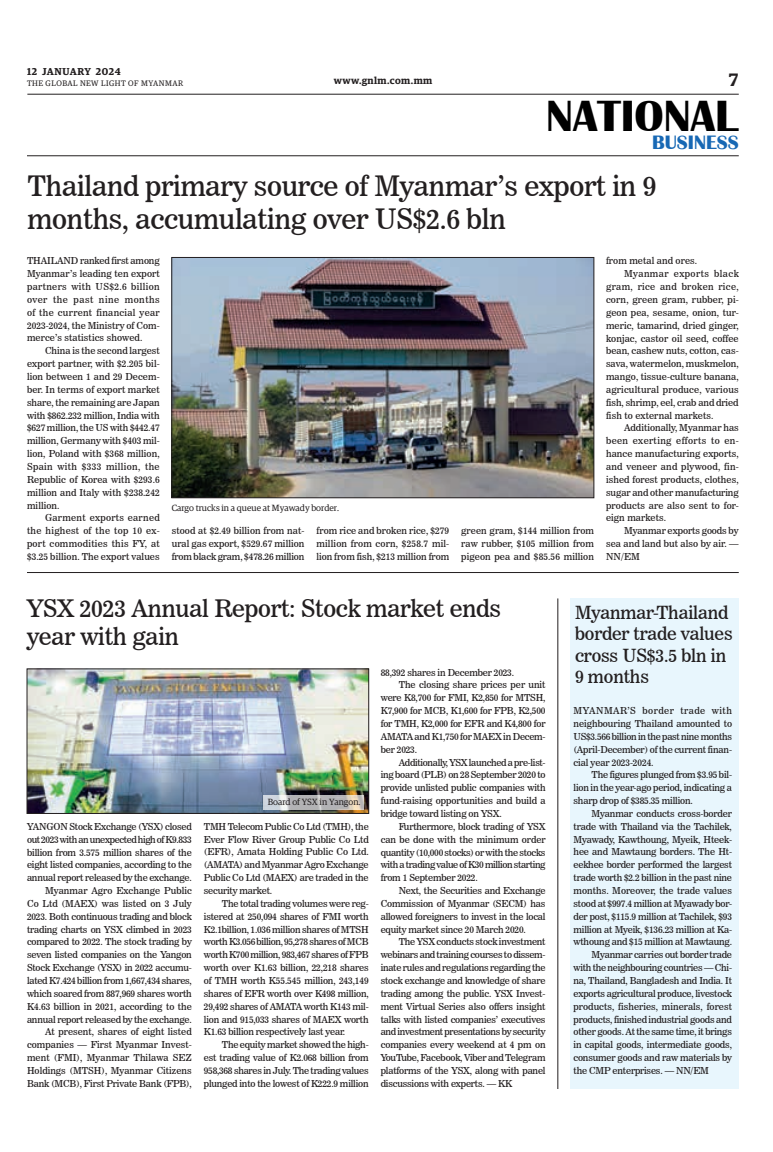
<style>
.page{position:relative;width:773px;height:1152px;background:#fff}
.page>*{position:absolute;margin:0;border:0;box-sizing:border-box;transform-origin:0 0}
.t1{font:700 45px "Britannic";color:#000}
._3_Clm_Head{font:28px/33.6px "News 706 BT Roman C";letter-spacing:-.01em;color:#231f20}
._2_Clm_Head{font:24px/28.8px "News 706 BT Roman C";letter-spacing:-.01em;color:#231f20}
.t2{font:700 20px "Britannic";color:#1768b4}
._2_Clm_Head-2{font:18px/21.6px "News 706 BT Roman C";letter-spacing:-.01em;color:#231f20}
.t3{font:600 18px "Guardian Egyp";color:#231f20}
.t4{font:600 10px "Guardian Egyp";letter-spacing:.045em;color:#231f20}
._2nd_Body{font:9.5px/12.9px "News 706 BT Roman C";letter-spacing:-.02em;color:#231f20;text-align:justify}
.Normal_Para{font:9.5px/12.9px "News 706 BT Roman C";letter-spacing:-.015em;color:#231f20;text-align:justify}
._2nd_Body-2{font:9.5px "News 706 BT Roman C";letter-spacing:.005em;color:#231f20}
.t5{font:9px "Guardian Egyp";color:#231f20}
.t6{font:8px "Guardian Egyp";letter-spacing:.06em;color:#231f20}
</style>
<div class="page">
<hr style="left:27px;top:94px;width:711px;height:1px;background:#231f20">
<hr style="left:27px;top:156px;width:711px;height:1px;background:#231f20">
<div style="left:570px;top:598px;width:168px;height:491px;background:#e8f6fd"></div>
<img style="left:174px;top:259px;width:418px;height:237px">
<div style="left:172px;top:257px;width:422px;height:241px;border:1px solid #231f20"></div>
<hr style="left:27px;top:572px;width:711px;height:1px;background:#231f20">
<hr style="left:557px;top:598px;width:1px;height:491px;background:#231f20">
<img style="left:29px;top:671px;width:338px;height:141px">
<div style="left:27px;top:669px;width:342px;height:145px;border:1px solid #231f20"></div>
<svg style="left:264px;top:795px;width:100px;height:14px"></svg>
<p class="t4" style="left:27px;top:64px;width:95px">12 JANUARY 2024</p>
<p class="t6" style="left:27px;top:78px;width:158px">THE GLOBAL NEW LIGHT OF MYANMAR</p>
<p class="t4" style="left:334px;top:73px;width:100px">www.gnlm.com.mm</p>
<h3 class="t3" style="left:729px;top:67px;width:11px">7</h3>
<h1 class="t1" style="left:546px;top:91px;width:193px">NATIONAL</h1>
<h3 class="t2" style="left:652px;top:131px;width:88px">BUSINESS</h3>
<p class="_3_Clm_Head" style="left:27px;top:169px;width:630px">Thailand primary source of Myanmar’s export in 9 months, accumulating over US$2.6 bln</p>
<p class="Normal_Para" style="left:27px;top:254px;width:134px">THAILAND ranked first among Myanmar’s leading ten export partners with US$2.6 billion over the past nine months of the current financial year 2023-2024, the Ministry of Com&shy;merce’s statistics showed.</p>
<p class="_2nd_Body" style="left:27px;top:344px;width:134px;text-indent:18px">China is the second largest export partner, with $2.205 bil&shy;lion between 1 and 29 Decem&shy;ber. In terms of export market share, the remaining are Japan with $862.232 million, India with $627 million, the US with $442.47 million, Germany with $403 mil&shy;lion, Poland with $368 million, Spain with $333 million, the Republic of Korea with $293.6 million and Italy with $238.242 million.</p>
<p class="_2nd_Body" style="left:27px;top:512px;width:134px;text-indent:18px">Garment exports earned the highest of the top 10 ex&shy;port commodities this FY, at $3.25 billion. The export values</p>
<p class="t5" style="left:172px;top:501px;width:169px">Cargo trucks in a queue at Myawady border.</p>
<p class="_2nd_Body" style="left:172px;top:524px;width:134px">stood at $2.49 billion from nat&shy;ural gas export, $529.67 million from black gram, $478.26 million</p>
<p class="_2nd_Body" style="left:316px;top:524px;width:134px">from rice and broken rice, $279 million from corn, $258.7 mil&shy;lion from fish, $213 million from</p>
<p class="_2nd_Body" style="left:461px;top:524px;width:134px">green gram, $144 million from raw rubber, $105 million from pigeon pea and $85.56 million</p>
<p class="_2nd_Body-2" style="left:606px;top:255px;width:93px">from metal and ores.</p>
<p class="_2nd_Body" style="left:606px;top:267px;width:134px;text-indent:18px">Myanmar exports black gram, rice and broken rice, corn, green gram, rubber, pi&shy;geon pea, sesame, onion, tur&shy;meric, tamarind, dried ginger, konjac, castor oil seed, coffee bean, cashew nuts, cotton, cas&shy;sava, watermelon, muskmelon, mango, tissue-culture banana, agricultural produce, various fish, shrimp, eel, crab and dried fish to external markets.</p>
<p class="_2nd_Body" style="left:606px;top:422px;width:134px;text-indent:18px">Additionally, Myanmar has been exerting efforts to en&shy;hance manufacturing exports, and veneer and plywood, fin&shy;ished forest products, clothes, sugar and other manufacturing products are also sent to for&shy;eign markets.</p>
<p class="_2nd_Body" style="left:606px;top:524px;width:134px;text-indent:18px">Myanmar exports goods by sea and land but also by air. — NN/EM</p>
<p class="_2_Clm_Head" style="left:27px;top:594px;width:475px">YSX 2023 Annual Report: Stock market ends year with gain</p>
<p class="_2_Clm_Head-2" style="left:575px;top:601px;width:159px">Myanmar-Thailand border trade values cross US$3.5 bln in<br>9 months</p>
<p class="_2nd_Body" style="left:381px;top:666px;width:135px">88,392 shares in December 2023.</p>
<p class="_2nd_Body" style="left:381px;top:679px;width:166px;text-indent:18px">The closing share prices per unit were K8,700 for FMI, K2,850 for MTSH, K7,900 for MCB, K1,600 for FPB, K2,500 for TMH, K2,000 for EFR and K4,800 for AMATA and K1,750 for MAEX in Decem&shy;ber 2023.</p>
<p class="_2nd_Body" style="left:381px;top:756px;width:166px;text-indent:18px">Additionally, YSX launched a pre-list&shy;ing board (PLB) on 28 September 2020 to provide unlisted public companies with fund-raising opportunities and build a bridge toward listing on YSX.</p>
<p class="_2nd_Body" style="left:381px;top:820px;width:166px;text-indent:18px">Furthermore, block trading of YSX can be done with the minimum order quantity (10,000 stocks) or with the stocks with a trading value of K30 million starting from 1 September 2022.</p>
<p class="_2nd_Body" style="left:381px;top:884px;width:166px;text-indent:18px">Next, the Securities and Exchange Commission of Myanmar (SECM) has allowed foreigners to invest in the local equity market since 20 March 2020.</p>
<p class="_2nd_Body" style="left:381px;top:936px;width:166px;text-indent:18px">The YSX conducts stock investment webinars and training courses to dissem&shy;inate rules and regulations regarding the stock exchange and knowledge of share trading among the public. YSX Invest&shy;ment Virtual Series also offers insight talks with listed companies’ executives and investment presentations by security companies every weekend at 4 pm on YouTube, Facebook, Viber and Telegram platforms of the YSX, along with panel discussions with experts. — KK</p>
<p class="Normal_Para" style="left:573px;top:704px;width:160px">MYANMAR’S border trade with neighbouring Thailand amounted to US$3.566 billion in the past nine months (April-December) of the current finan&shy;cial year 2023-2024.</p>
<p class="_2nd_Body" style="left:573px;top:768px;width:160px;text-indent:18px">The figures plunged from $3.95 bil&shy;lion in the year-ago period, indicating a sharp drop of $385.35 million.</p>
<p class="_2nd_Body" style="left:573px;top:807px;width:160px;text-indent:18px">Myanmar conducts cross-border trade with Thailand via the Tachilek, Myawady, Kawthoung, Myeik, Hteek&shy;hee and Mawtaung borders. The Ht&shy;eekhee border performed the largest trade worth $2.2 billion in the past nine months. Moreover, the trade values stood at $997.4 million at Myawady bor&shy;der post, $115.9 million at Tachilek, $93 million at Myeik, $136.23 million at Ka&shy;wthoung and $15 million at Mawtaung.</p>
<p class="_2nd_Body" style="left:573px;top:948px;width:160px;text-indent:18px">Myanmar carries out border trade with the neighbouring countries — Chi&shy;na, Thailand, Bangladesh and India. It exports agricultural produce, livestock products, fisheries, minerals, forest products, finished industrial goods and other goods. At the same time, it brings in capital goods, intermediate goods, consumer goods and raw materials by the CMP enterprises. — NN/EM</p>
<p class="t5" style="left:268px;top:796px;width:94px">Board of YSX in Yangon.</p>
<p class="_2nd_Body" style="left:204px;top:820px;width:166px">TMH Telecom Public Co Ltd (TMH), the Ever Flow River Group Public Co Ltd (EFR), Amata Holding Public Co Ltd. (AMATA) and Myanmar Agro Exchange Public Co Ltd (MAEX) are traded in the security market.</p>
<p class="_2nd_Body" style="left:204px;top:897px;width:166px;text-indent:18px">The total trading volumes were reg&shy;istered at 250,094 shares of FMI worth K2.1billion, 1.036 million shares of MTSH worth K3.056 billion, 95,278 shares of MCB worth K700 million, 983,467 shares of FPB worth over K1.63 billion, 22,218 shares of TMH worth K55.545 million, 243,149 shares of EFR worth over K498 million, 29,492 shares of AMATA worth K143 mil&shy;lion and 915,033 shares of MAEX worth K1.63 billion respectively last year.</p>
<p class="_2nd_Body" style="left:204px;top:1038px;width:166px;text-indent:18px">The equity market showed the high&shy;est trading value of K2.068 billion from 958,368 shares in July. The trading values plunged into the lowest of K222.9 million</p>
<p class="Normal_Para" style="left:27px;top:820px;width:166px">YANGON Stock Exchange (YSX) closed out 2023 with an unexpected high of K9.833 billion from 3.575 million shares of the eight listed companies, according to the annual report released by the exchange.</p>
<p class="_2nd_Body" style="left:27px;top:884px;width:166px;text-indent:18px">Myanmar Agro Exchange Public Co Ltd (MAEX) was listed on 3 July 2023. Both continuous trading and block trading charts on YSX climbed in 2023 compared to 2022. The stock trading by seven listed companies on the Yangon Stock Exchange (YSX) in 2022 accumu&shy;lated K7.424 billion from 1,667,434 shares, which soared from 887,969 shares worth K4.63 billion in 2021, according to the annual report released by the exchange.</p>
<p class="_2nd_Body" style="left:27px;top:1025px;width:166px;text-indent:18px">At present, shares of eight listed companies — First Myanmar Invest&shy;ment (FMI), Myanmar Thilawa SEZ Holdings (MTSH), Myanmar Citizens Bank (MCB), First Private Bank (FPB),</p>
</div>
